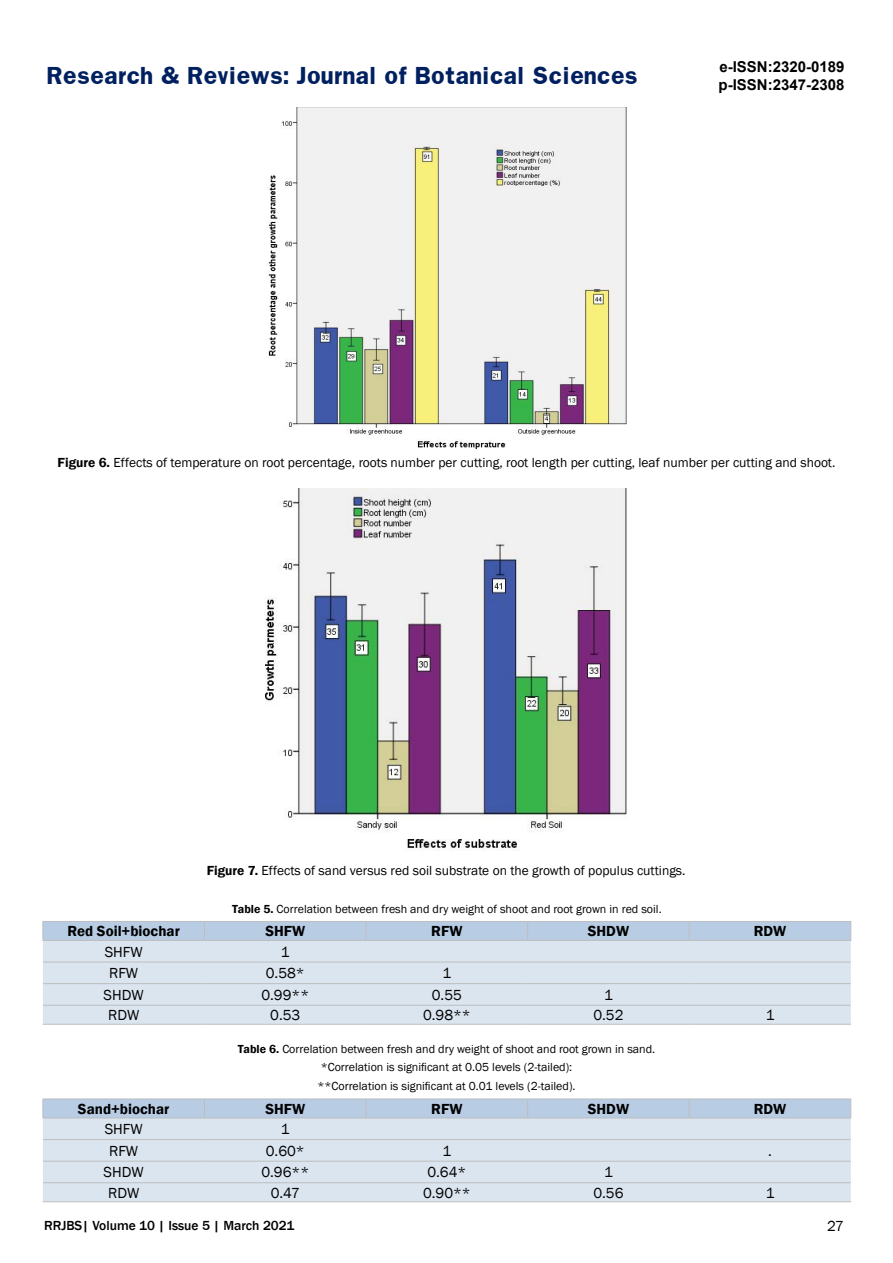
<style>
.page{position:relative;width:893px;height:1263px;background:#fff}
.page>*{position:absolute;margin:0;border:0;box-sizing:border-box;transform-origin:0 0}
.t1{font:700 21px "Franklin";color:#002060}
.t2{font:15px "Franklin Gothic";color:#000}
.t3{font:600 15px "Franklin Gothic";color:#000}
.t4{font:700 15px/18px "Arial";color:#000}
.t5{font:13.5px "Franklin Gothic";color:#000}
.t6{font:500 13.5px "Franklin Gothic";color:#000}
.t7{font:12px/18.6px "Franklin Gothic";color:#000;text-align:center}
.s1{font-weight:600}
</style>
<div class="page">
<img style="left:268px;top:108px;width:359px;height:341px">
<img style="left:266px;top:489px;width:360px;height:362px">
<div style="left:43px;top:941px;width:808px;height:83px;background:#dbe5f0"></div>
<hr style="left:43px;top:962px;width:161px;height:1px;background:#bcbec0">
<hr style="left:204px;top:962px;width:162px;height:1px;background:#bcbec0">
<hr style="left:366px;top:962px;width:162px;height:1px;background:#bcbec0">
<hr style="left:528px;top:962px;width:161px;height:1px;background:#bcbec0">
<hr style="left:689px;top:962px;width:162px;height:1px;background:#bcbec0">
<hr style="left:43px;top:983px;width:161px;height:1px;background:#bcbec0">
<hr style="left:204px;top:983px;width:162px;height:1px;background:#bcbec0">
<hr style="left:366px;top:983px;width:162px;height:1px;background:#bcbec0">
<hr style="left:528px;top:983px;width:161px;height:1px;background:#bcbec0">
<hr style="left:689px;top:983px;width:162px;height:1px;background:#bcbec0">
<hr style="left:43px;top:1005px;width:161px;height:1px;background:#bcbec0">
<hr style="left:204px;top:1005px;width:162px;height:1px;background:#bcbec0">
<hr style="left:366px;top:1005px;width:162px;height:1px;background:#bcbec0">
<hr style="left:528px;top:1005px;width:161px;height:1px;background:#bcbec0">
<hr style="left:689px;top:1005px;width:162px;height:1px;background:#bcbec0">
<hr style="left:43px;top:1024px;width:161px;height:1px;background:#bcbec0">
<hr style="left:204px;top:1024px;width:162px;height:1px;background:#bcbec0">
<hr style="left:366px;top:1024px;width:162px;height:1px;background:#bcbec0">
<hr style="left:528px;top:1024px;width:161px;height:1px;background:#bcbec0">
<hr style="left:689px;top:1024px;width:162px;height:1px;background:#bcbec0">
<div style="left:43px;top:921px;width:808px;height:19px;background:#b8cce4"></div>
<hr style="left:43px;top:940px;width:161px;height:1px;background:#bcbec0">
<hr style="left:204px;top:940px;width:162px;height:1px;background:#bcbec0">
<hr style="left:366px;top:940px;width:162px;height:1px;background:#bcbec0">
<hr style="left:528px;top:940px;width:161px;height:1px;background:#bcbec0">
<hr style="left:689px;top:940px;width:162px;height:1px;background:#bcbec0">
<div style="left:43px;top:1118px;width:808px;height:83px;background:#dbe5f0"></div>
<hr style="left:43px;top:1139px;width:161px;height:1px;background:#bcbec0">
<hr style="left:204px;top:1139px;width:162px;height:1px;background:#bcbec0">
<hr style="left:366px;top:1139px;width:162px;height:1px;background:#bcbec0">
<hr style="left:528px;top:1139px;width:161px;height:1px;background:#bcbec0">
<hr style="left:689px;top:1139px;width:162px;height:1px;background:#bcbec0">
<hr style="left:43px;top:1161px;width:161px;height:1px;background:#bcbec0">
<hr style="left:204px;top:1161px;width:162px;height:1px;background:#bcbec0">
<hr style="left:366px;top:1161px;width:162px;height:1px;background:#bcbec0">
<hr style="left:528px;top:1161px;width:161px;height:1px;background:#bcbec0">
<hr style="left:689px;top:1161px;width:162px;height:1px;background:#bcbec0">
<hr style="left:43px;top:1182px;width:161px;height:1px;background:#bcbec0">
<hr style="left:204px;top:1182px;width:162px;height:1px;background:#bcbec0">
<hr style="left:366px;top:1182px;width:162px;height:1px;background:#bcbec0">
<hr style="left:528px;top:1182px;width:161px;height:1px;background:#bcbec0">
<hr style="left:689px;top:1182px;width:162px;height:1px;background:#bcbec0">
<hr style="left:43px;top:1201px;width:161px;height:1px;background:#bcbec0">
<hr style="left:204px;top:1201px;width:162px;height:1px;background:#bcbec0">
<hr style="left:366px;top:1201px;width:162px;height:1px;background:#bcbec0">
<hr style="left:528px;top:1201px;width:161px;height:1px;background:#bcbec0">
<hr style="left:689px;top:1201px;width:162px;height:1px;background:#bcbec0">
<hr style="left:43px;top:1098px;width:161px;height:1px;background:#bcbec0">
<hr style="left:204px;top:1098px;width:162px;height:1px;background:#bcbec0">
<hr style="left:366px;top:1098px;width:162px;height:1px;background:#bcbec0">
<hr style="left:528px;top:1098px;width:161px;height:1px;background:#bcbec0">
<hr style="left:689px;top:1098px;width:162px;height:1px;background:#bcbec0">
<div style="left:43px;top:1099px;width:808px;height:18px;background:#b8cce4"></div>
<hr style="left:43px;top:1117px;width:161px;height:1px;background:#bcbec0">
<hr style="left:204px;top:1117px;width:162px;height:1px;background:#bcbec0">
<hr style="left:366px;top:1117px;width:162px;height:1px;background:#bcbec0">
<hr style="left:528px;top:1117px;width:161px;height:1px;background:#bcbec0">
<hr style="left:689px;top:1117px;width:162px;height:1px;background:#bcbec0">
<h1 class="t1" style="left:47px;top:61px;width:592px">Research &amp; Reviews: Journal of Botanical Sciences</h1>
<p class="t4" style="left:718px;top:58px;width:127px">e-ISSN:2320-0189 p-ISSN:2347-2308</p>
<p class="t5" style="left:58px;top:454px;width:779px"><span class="s1">Figure 6.</span> Effects of temperature on root percentage, roots number per cutting, root length per cutting, leaf number per cutting and shoot.</p>
<p class="t5" style="left:207px;top:862px;width:480px"><span class="s1">Figure 7.</span> Effects of sand versus red soil substrate on the growth of populus cuttings.</p>
<p class="t7" style="left:232px;top:899px;width:431px"><span class="s1">Table 5.</span> Correlation between fresh and dry weight of shoot and root grown in red soil.</p>
<p class="t3" style="left:67px;top:922px;width:114px">Red Soil+biochar</p>
<p class="t3" style="left:265px;top:922px;width:41px">SHFW</p>
<p class="t3" style="left:431px;top:922px;width:33px">RFW</p>
<p class="t3" style="left:588px;top:922px;width:43px">SHDW</p>
<p class="t3" style="left:754px;top:922px;width:34px">RDW</p>
<p class="t2" style="left:105px;top:942px;width:40px">SHFW</p>
<p class="t2" style="left:281px;top:942px;width:10px">1</p>
<p class="t2" style="left:109px;top:964px;width:31px">RFW</p>
<p class="t2" style="left:266px;top:964px;width:40px">0.58*</p>
<p class="t2" style="left:442px;top:964px;width:10px">1</p>
<p class="t2" style="left:104px;top:985px;width:42px">SHDW</p>
<p class="t2" style="left:261px;top:985px;width:49px">0.99**</p>
<p class="t2" style="left:432px;top:985px;width:32px">0.55</p>
<p class="t2" style="left:604px;top:985px;width:10px">1</p>
<p class="t2" style="left:108px;top:1006px;width:33px">RDW</p>
<p class="t2" style="left:270px;top:1006px;width:32px">0.53</p>
<p class="t2" style="left:423px;top:1006px;width:49px">0.98**</p>
<p class="t2" style="left:593px;top:1006px;width:32px">0.52</p>
<p class="t2" style="left:766px;top:1006px;width:10px">1</p>
<p class="t7" style="left:238px;top:1040px;width:419px"><span class="s1">Table 6.</span> Correlation between fresh and dry weight of shoot and root grown in sand. *Correlation is significant at 0.05 levels (2-tailed):<br>**Correlation is significant at 0.01 levels (2-tailed).</p>
<p class="t3" style="left:78px;top:1099px;width:93px">Sand+biochar</p>
<p class="t3" style="left:265px;top:1099px;width:41px">SHFW</p>
<p class="t3" style="left:431px;top:1099px;width:33px">RFW</p>
<p class="t3" style="left:588px;top:1099px;width:43px">SHDW</p>
<p class="t3" style="left:754px;top:1099px;width:34px">RDW</p>
<p class="t2" style="left:105px;top:1120px;width:40px">SHFW</p>
<p class="t2" style="left:281px;top:1120px;width:10px">1</p>
<p class="t2" style="left:109px;top:1141px;width:31px">RFW</p>
<p class="t2" style="left:266px;top:1141px;width:40px">0.60*</p>
<p class="t2" style="left:442px;top:1141px;width:10px">1</p>
<p class="t2" style="left:768px;top:1141px;width:5px">.</p>
<p class="t2" style="left:104px;top:1163px;width:42px">SHDW</p>
<p class="t2" style="left:261px;top:1163px;width:49px">0.96**</p>
<p class="t2" style="left:427px;top:1163px;width:41px">0.64*</p>
<p class="t2" style="left:604px;top:1163px;width:10px">1</p>
<p class="t2" style="left:108px;top:1183px;width:33px">RDW</p>
<p class="t2" style="left:271px;top:1183px;width:31px">0.47</p>
<p class="t2" style="left:423px;top:1183px;width:49px">0.90**</p>
<p class="t2" style="left:593px;top:1183px;width:32px">0.56</p>
<p class="t2" style="left:766px;top:1183px;width:10px">1</p>
<p class="t6" style="left:44px;top:1217px;width:252px">RRJBS| Volume 10 | Issue 5 | March 2021</p>
<p class="t2" style="left:827px;top:1217px;width:18px">27</p>
</div>
